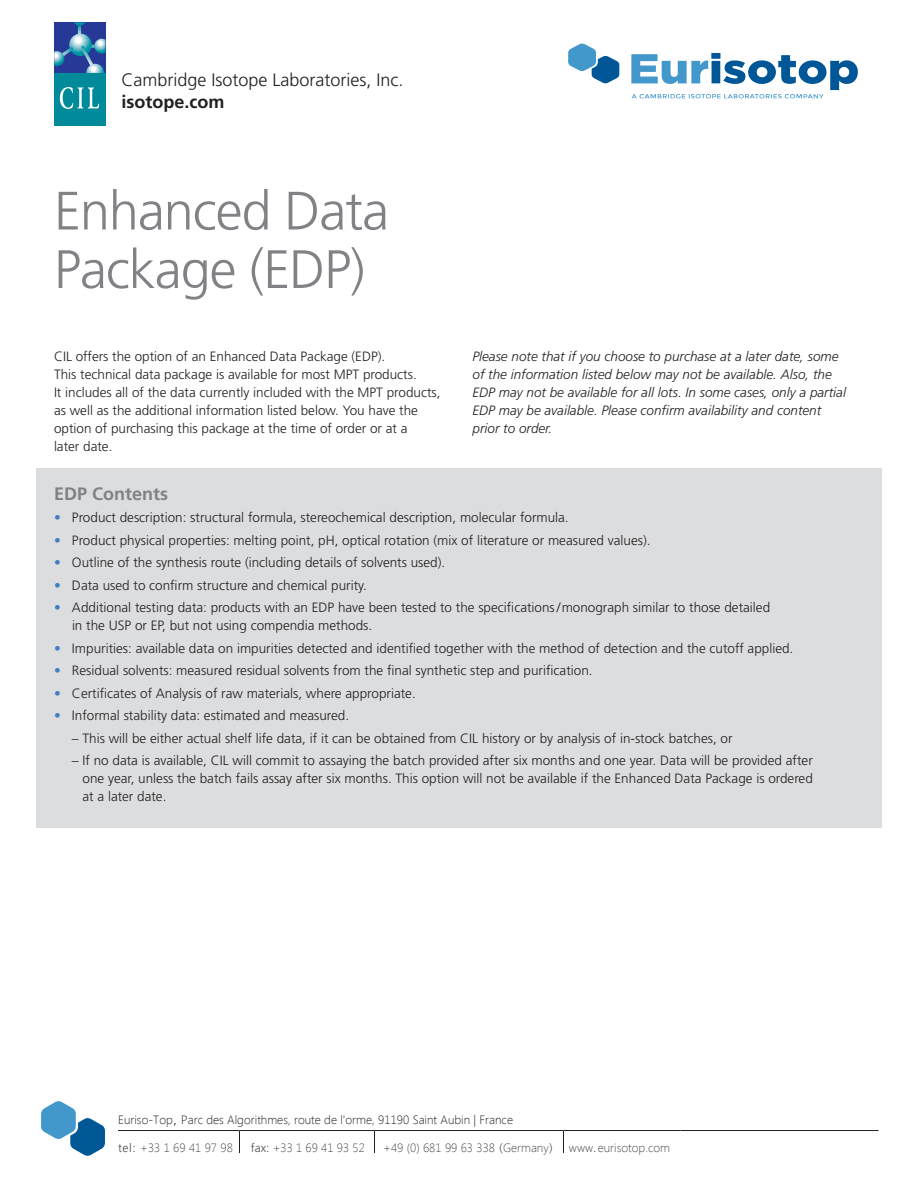
<style>
.page{position:relative;width:918px;height:1188px;background:#fff}
.page>*{position:absolute;margin:0;border:0;box-sizing:border-box;transform-origin:0 0}
.t1{font:300 54px "Frutiger LT Std";letter-spacing:-.02em;color:#808285}
.t2{font:300 18px "Frutiger LT Std";color:#231f20}
.t3{font:700 18px "Frutiger LT Std";color:#231f20}
.t4{font:700 18px "Frutiger LT Std";color:#808285}
.t5{font:300 13.5px/18px "Frutiger LT Std";color:#231f20}
.t6{font:italic 300 13.5px/18px "Frutiger LT Std";color:#231f20}
.t7{font:300 12px "Segoe UI";color:#4b4b4b}
.t8{font:300 12px "Segoe UI";letter-spacing:.005em;color:#231f20}
.s1{color:#437ec1}
.s2{font-family:"Frutiger LT Std"}
</style>
<div class="page">
<div style="left:54px;top:23px;width:52px;height:50px;background:#263996"></div>
<svg style="left:78px;top:24px;width:3px;height:17px"></svg>
<svg style="left:69px;top:34px;width:23px;height:22px"></svg>
<svg style="left:86px;top:64px;width:18px;height:18px"></svg>
<div style="left:54px;top:73px;width:52px;height:53px;background:#008a9a"></div>
<svg style="left:60px;top:87px;width:39px;height:22px"></svg>
<svg style="left:54px;top:47px;width:19px;height:19px"></svg>
<svg style="left:81px;top:39px;width:25px;height:32px"></svg>
<svg style="left:74px;top:22px;width:12px;height:4px"></svg>
<div style="left:36px;top:468px;width:846px;height:360px;background:#dcdddf"></div>
<img style="left:568px;top:43px;width:290px;height:56px">
<svg style="left:239px;top:1131px;width:1px;height:22px"></svg>
<svg style="left:374px;top:1131px;width:1px;height:22px"></svg>
<svg style="left:563px;top:1131px;width:1px;height:22px"></svg>
<hr style="left:118px;top:1130px;width:122px;height:1px;background:#231f20">
<hr style="left:240px;top:1130px;width:135px;height:1px;background:#231f20">
<hr style="left:375px;top:1130px;width:189px;height:1px;background:#231f20">
<hr style="left:564px;top:1130px;width:117px;height:1px;background:#231f20">
<hr style="left:681px;top:1130px;width:198px;height:1px;background:#231f20">
<img style="left:42px;top:1101px;width:62px;height:55px">
<p class="t2" style="left:122px;top:69px;width:284px">Cambridge Isotope Laboratories, Inc.</p>
<p class="t3" style="left:122px;top:91px;width:104px">isotope.com</p>
<p class="t1" style="left:54px;top:180px;width:337px">Enhanced Data</p>
<p class="t1" style="left:54px;top:239px;width:313px">Package (EDP)</p>
<p class="t5" style="left:54px;top:348px;width:333px">CIL offers the option of an Enhanced Data Package (EDP).</p>
<p class="t5" style="left:54px;top:366px;width:364px">This technical data package is available for most MPT products.</p>
<p class="t5" style="left:54px;top:384px;width:388px">It includes all of the data currently included with the MPT products, as well as the additional information listed below. You have the option of purchasing this package at the time of order or at a</p>
<p class="t5" style="left:54px;top:438px;width:60px">later date.</p>
<p class="t6" style="left:472px;top:348px;width:368px">Please note that if you choose to purchase at a later date, some</p>
<p class="t6" style="left:472px;top:366px;width:361px">of the information listed below may not be available. Also, the</p>
<p class="t6" style="left:472px;top:384px;width:375px">EDP may not be available for all lots. In some cases, only a partial<br>EDP may be available. Please confirm availability and content</p>
<p class="t6" style="left:472px;top:420px;width:81px">prior to order.</p>
<p class="t4" style="left:54px;top:483px;width:116px">EDP Contents</p>
<p class="t5" style="left:54px;top:509px;width:516px"><span class="s1">•</span> Product description: structural formula, stereochemical description, molecular formula.</p>
<p class="t5" style="left:54px;top:531px;width:598px"><span class="s1">•</span> Product physical properties: melting point, pH, optical rotation (mix of literature or measured values).</p>
<p class="t5" style="left:54px;top:554px;width:393px"><span class="s1">•</span> Outline of the synthesis route (including details of solvents used).</p>
<p class="t5" style="left:54px;top:576px;width:314px"><span class="s1">•</span> Data used to confirm structure and chemical purity.</p>
<p class="t5" style="left:72px;top:599px;width:700px;text-indent:-18px"><span class="s1">•</span> Additional testing data: products with an EDP have been tested to the specifications /monograph similar to those detailed in the USP or EP, but not using compendia methods.</p>
<p class="t5" style="left:54px;top:639px;width:741px"><span class="s1">•</span> Impurities: available data on impurities detected and identified together with the method of detection and the cutoff applied.</p>
<p class="t5" style="left:54px;top:662px;width:540px"><span class="s1">•</span> Residual solvents: measured residual solvents from the final synthetic step and purification.</p>
<p class="t5" style="left:54px;top:684px;width:363px"><span class="s1">•</span> Certificates of Analysis of raw materials, where appropriate.</p>
<p class="t5" style="left:54px;top:707px;width:297px"><span class="s1">•</span> Informal stability data: estimated and measured.</p>
<p class="t5" style="left:72px;top:729px;width:662px">– This will be either actual shelf life data, if it can be obtained from CIL history or by analysis of in-stock batches, or</p>
<p class="t5" style="left:83px;top:752px;width:732px;text-align:justify;text-indent:-11px">– If no data is available, CIL will commit to assaying the batch provided after six months and one year. Data will be provided after one year, unless the batch fails assay after six months. This option will not be available if the Enhanced Data Package is ordered at a later date.</p>
<p class="t8" style="left:118px;top:1111px;width:397px">Euriso-Top<span class="s2">,</span> Parc des Algorithmes, route de l'orme, 91190 Saint Aubin | France</p>
<p class="t7" style="left:118px;top:1140px;width:116px"><span class="s2">tel:</span> +33 1 69 41 97 98</p>
<p class="t7" style="left:251px;top:1140px;width:116px"><span class="s2">fax:</span> +33 1 69 41 93 52</p>
<p class="t7" style="left:383px;top:1140px;width:171px">+49 (0) 681 99 63 338 <span class="s2">(</span>Germany<span class="s2">)</span></p>
<p class="t7" style="left:569px;top:1140px;width:103px">www<span class="s2">.</span>eurisotop.com</p>
</div>
